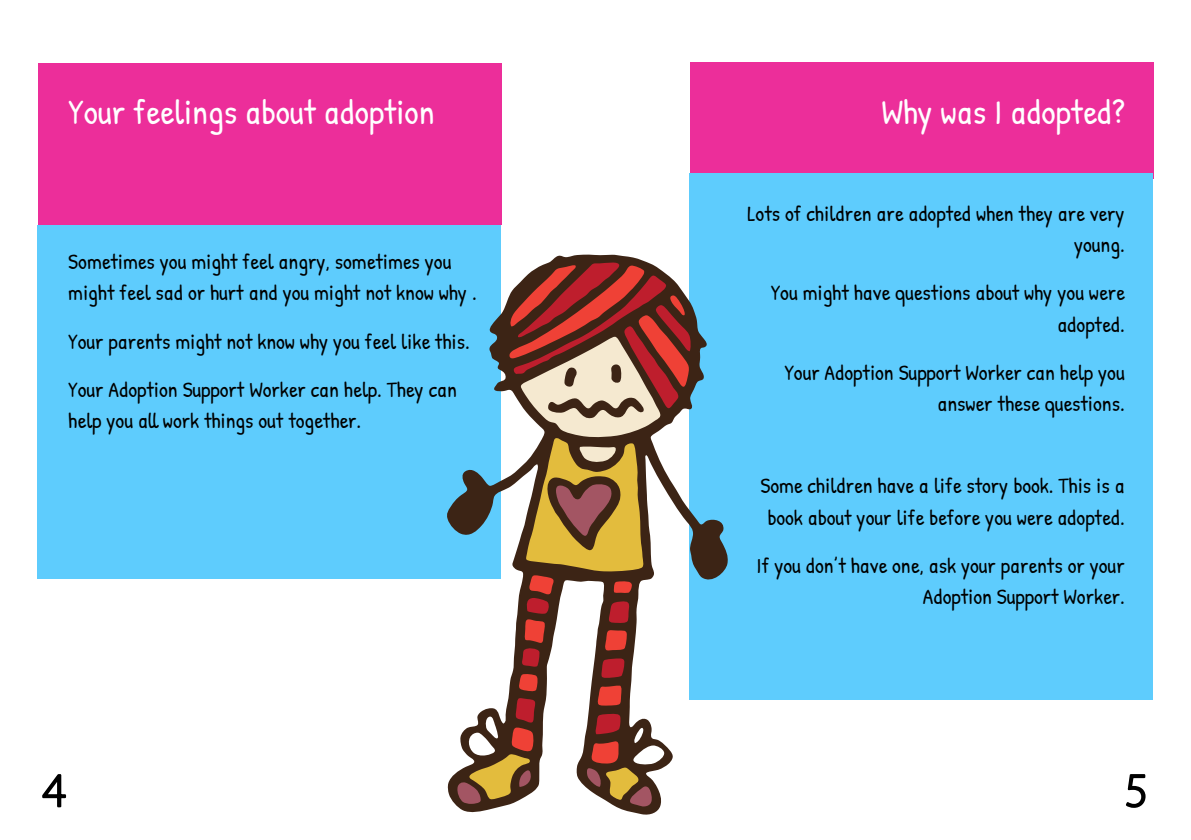
<style>
.page{position:relative;width:1191px;height:840px;background:#fff}
.page>*{position:absolute;margin:0;border:0;box-sizing:border-box;transform-origin:0 0}
.t1{font:300 48px "Myriad Pro";color:#000}
.t2{font:42px "Patrick Hand";color:#fff}
.t3{font:26px/31.2px "Patrick Hand";color:#000;text-align:right}
</style>
<div class="page">
<svg style="left:42px;top:774px;width:25px;height:33px"></svg>
<svg style="left:1126px;top:774px;width:20px;height:34px"></svg>
<div style="left:38px;top:225px;width:463px;height:353px;background:#5eccfd"></div>
<div style="left:38px;top:63px;width:463px;height:162px;background:#ec2e9a"></div>
<div style="left:690px;top:62px;width:463px;height:117px;background:#ec2e9a"></div>
<div style="left:689px;top:173px;width:463px;height:526px;background:#5eccfd"></div>
<svg style="left:447px;top:254px;width:280px;height:560px"></svg>
<svg style="left:456px;top:260px;width:235px;height:546px"></svg>
<h2 class="t2" style="left:68px;top:93px;width:368px">Your feelings about adoption</h2>
<p class="t3" style="left:68px;top:247px;width:410px;text-align:left">Sometimes you might feel angry, sometimes you might feel sad or hurt and you might not know why .</p>
<p class="t3" style="left:68px;top:318px;width:403px;line-height:48.2px;text-align:left">Your parents might not know why you feel like this.<br>Your Adoption Support Worker can help. They can</p>
<p class="t3" style="left:68px;top:406px;width:294px">help you all work things out together.</p>
<h1 class="t1" style="left:43px;top:763px;width:25px">4</h1>
<h2 class="t2" style="left:881px;top:93px;width:245px">Why was I adopted?</h2>
<p class="t3" style="left:747px;top:199px;width:378px">Lots of children are adopted when they are very young.</p>
<p class="t3" style="left:770px;top:278px;width:355px">You might have questions about why you were adopted.</p>
<p class="t3" style="left:784px;top:358px;width:342px">Your Adoption Support Worker can help you answer these questions.</p>
<p class="t3" style="left:760px;top:471px;width:366px;text-align:left">Some children have a life story book. This is a book about your life before you were adopted.</p>
<p class="t3" style="left:756px;top:550px;width:369px">If you don’t have one, ask your parents or your<br>Adoption Support Worker.</p>
</div>
